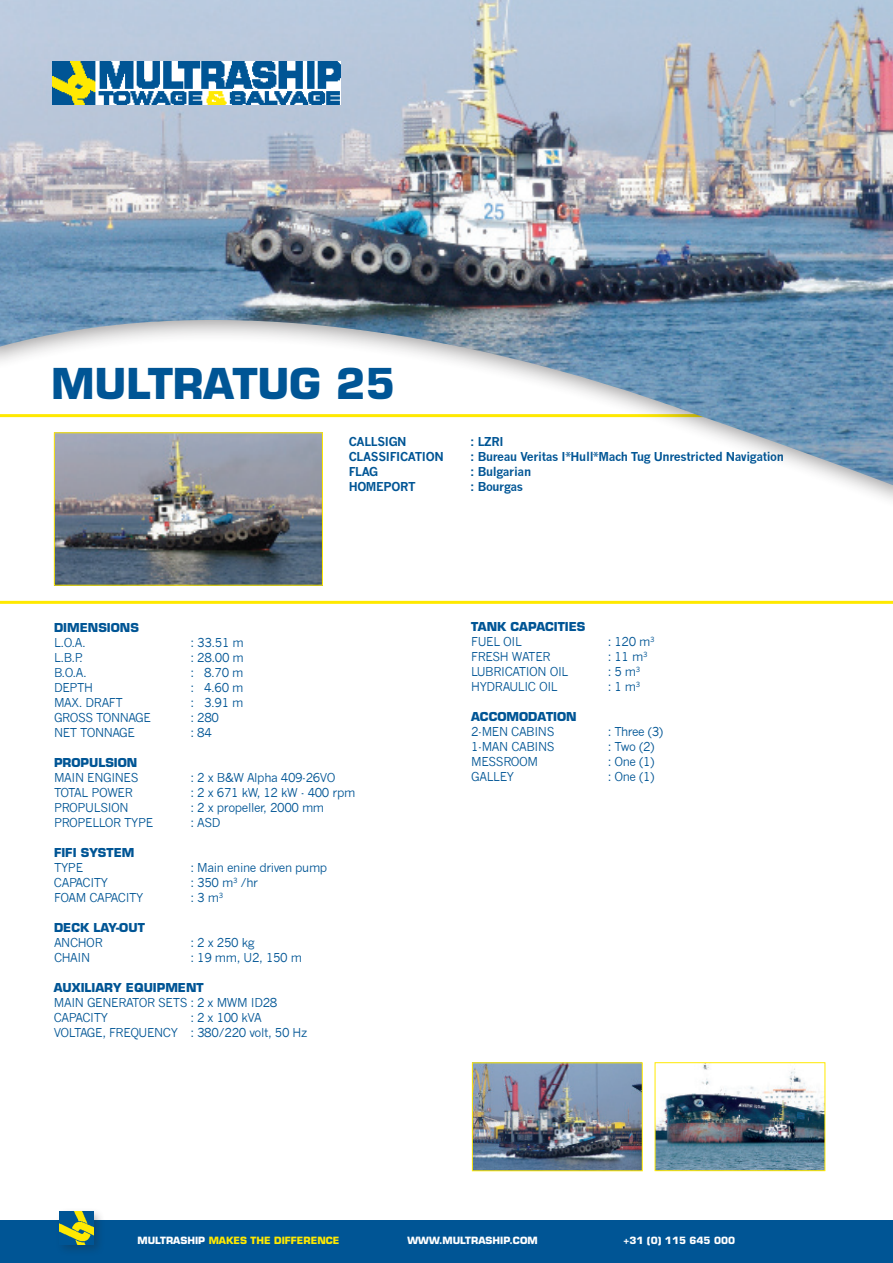
<style>
.page{position:relative;width:893px;height:1263px;background:#fff}
.page>*{position:absolute;margin:0;border:0;box-sizing:border-box;transform-origin:0 0}
.t1{font:700 41.55px "Eurostile";color:#005595}
.t2{font:12px/15px "News Gothic";letter-spacing:-.03em;color:#005595}
.t3{font:700 12px "News Gothic";letter-spacing:-.03em;color:#005595}
.t4{font:700 12px "Eurostile";color:#005595}
.t5{font:700 9.75px "Eurostile";color:#fff}
.t6{font:700 9.75px "Eurostile";color:#ffe901}
.s1{color:#fff}
</style>
<div class="page">
<div style="left:0;top:1220px;width:893px;height:43px;background:#005595"></div>
<div style="left:55px;top:1207px;width:50px;height:49px;background:#231f20;opacity:.3"></div>
<img style="left:60px;top:1212px;width:33px;height:33px">
<img style="left:56px;top:511px;width:265px;height:72px">
<div style="left:54px;top:432px;width:269px;height:153px;border:1px solid #ffe901"></div>
<img style="left:474px;top:1064px;width:167px;height:105px">
<div style="left:472px;top:1062px;width:171px;height:109px;border:1px solid #ffe901"></div>
<img style="left:657px;top:1064px;width:166px;height:105px">
<div style="left:655px;top:1062px;width:170px;height:109px;border:1px solid #ffe901"></div>
<hr style="left:0;top:601px;width:893px;height:3px;background:#ffe901">
<div style="left:0;top:0;width:893px;height:511px;background:#231f20;opacity:.45"></div>
<img style="left:0;top:0;width:893px;height:485px">
<img style="left:53px;top:61px;width:288px;height:44px">
<h1 class="t1" style="left:51px;top:358px;width:346px">MULTRATUG 25</h1>
<p class="t3" style="left:349px;top:435px;width:59px">CALLSIGN</p>
<p class="t3" style="left:470px;top:435px;width:35px">: LZRI</p>
<p class="t3" style="left:349px;top:450px;width:97px">CLASSIFICATION</p>
<p class="t3" style="left:470px;top:450px;width:315px">: Bureau Veritas I*Hull*Mach Tug Unrestricted Navigation</p>
<p class="t3" style="left:349px;top:465px;width:31px">FLAG</p>
<p class="t3" style="left:470px;top:465px;width:62px">: Bulgarian</p>
<p class="t3" style="left:349px;top:480px;width:68px">HOMEPORT</p>
<p class="t3" style="left:470px;top:480px;width:55px">: Bourgas</p>
<p class="t4" style="left:54px;top:620px;width:87px">DIMENSIONS</p>
<p class="t2" style="left:54px;top:635px;width:33px">L.O.A.</p>
<p class="t2" style="left:191px;top:635px;width:55px">: 33.51 m</p>
<p class="t2" style="left:54px;top:650px;width:30px">L.B.P.</p>
<p class="t2" style="left:191px;top:650px;width:55px">: 28.00 m</p>
<p class="t2" style="left:54px;top:665px;width:34px">B.O.A.</p>
<p class="t2" style="left:191px;top:665px;width:55px">: 8.70 m</p>
<p class="t2" style="left:54px;top:680px;width:41px">DEPTH</p>
<p class="t2" style="left:191px;top:680px;width:55px">: 4.60 m</p>
<p class="t2" style="left:54px;top:695px;width:70px">MAX. DRAFT</p>
<p class="t2" style="left:191px;top:695px;width:55px">: 3.91 m</p>
<p class="t2" style="left:54px;top:710px;width:98px">GROSS TONNAGE</p>
<p class="t2" style="left:191px;top:710px;width:30px">: 280</p>
<p class="t2" style="left:54px;top:725px;width:82px">NET TONNAGE</p>
<p class="t2" style="left:191px;top:725px;width:23px">: 84</p>
<p class="t4" style="left:54px;top:755px;width:85px">PROPULSION</p>
<p class="t2" style="left:54px;top:770px;width:86px">MAIN ENGINES</p>
<p class="t2" style="left:191px;top:770px;width:146px">: 2 x B&amp;W Alpha 409-26VO</p>
<p class="t2" style="left:54px;top:785px;width:80px">TOTAL POWER</p>
<p class="t2" style="left:191px;top:785px;width:166px">: 2 x 671 kW, 12 kW - 400 rpm</p>
<p class="t2" style="left:54px;top:800px;width:76px">PROPULSION</p>
<p class="t2" style="left:191px;top:800px;width:135px">: 2 x propeller, 2000 mm</p>
<p class="t2" style="left:54px;top:815px;width:101px">PROPELLOR TYPE</p>
<p class="t2" style="left:191px;top:815px;width:32px">: ASD</p>
<p class="t4" style="left:54px;top:845px;width:82px">FIFI SYSTEM</p>
<p class="t2" style="left:54px;top:860px;width:31px">TYPE</p>
<p class="t2" style="left:191px;top:860px;width:138px">: Main enine driven pump</p>
<p class="t2" style="left:54px;top:875px;width:56px">CAPACITY</p>
<p class="t2" style="left:190px;top:875px;width:69px">: 350 m<sup>3</sup> /hr</p>
<p class="t2" style="left:54px;top:890px;width:91px">FOAM CAPACITY</p>
<p class="t2" style="left:191px;top:890px;width:34px">: 3 m<sup>3</sup></p>
<p class="t4" style="left:54px;top:920px;width:92px">DECK LAY-OUT</p>
<p class="t2" style="left:54px;top:935px;width:50px">ANCHOR</p>
<p class="t2" style="left:190px;top:935px;width:66px">: 2 x 250 kg</p>
<p class="t2" style="left:54px;top:950px;width:38px">CHAIN</p>
<p class="t2" style="left:190px;top:950px;width:113px">: 19 mm, U2, 150 m</p>
<p class="t4" style="left:54px;top:980px;width:151px">AUXILIARY EQUIPMENT</p>
<p class="t2" style="left:54px;top:995px;width:225px">MAIN GENERATOR SETS : 2 x MWM ID28<br>CAPACITY</p>
<p class="t2" style="left:54px;top:1010px;width:255px;text-indent:136px">: 2 x 100 kVA<br>VOLTAGE, FREQUENCY : 380/220 volt, 50 Hz</p>
<p class="t4" style="left:471px;top:619px;width:116px">TANK CAPACITIES</p>
<p class="t2" style="left:471px;top:634px;width:52px">FUEL OIL</p>
<p class="t2" style="left:608px;top:634px;width:48px">: 120 m<sup>3</sup></p>
<p class="t2" style="left:471px;top:649px;width:81px">FRESH WATER</p>
<p class="t2" style="left:608px;top:649px;width:41px">: 11 m<sup>3</sup></p>
<p class="t2" style="left:471px;top:664px;width:99px">LUBRICATION OIL</p>
<p class="t2" style="left:608px;top:664px;width:34px">: 5 m<sup>3</sup></p>
<p class="t2" style="left:471px;top:679px;width:88px">HYDRAULIC OIL</p>
<p class="t2" style="left:608px;top:679px;width:34px">: 1 m<sup>3</sup></p>
<p class="t4" style="left:471px;top:709px;width:107px">ACCOMODATION</p>
<p class="t2" style="left:471px;top:724px;width:85px">2-MEN CABINS</p>
<p class="t2" style="left:608px;top:724px;width:57px">: Three (3)</p>
<p class="t2" style="left:471px;top:739px;width:85px">1-MAN CABINS</p>
<p class="t2" style="left:608px;top:739px;width:48px">: Two (2)</p>
<p class="t2" style="left:471px;top:754px;width:68px">MESSROOM</p>
<p class="t2" style="left:608px;top:754px;width:49px">: One (1)</p>
<p class="t2" style="left:471px;top:769px;width:44px">GALLEY</p>
<p class="t2" style="left:608px;top:769px;width:49px">: One (1)</p>
<p class="t6" style="left:137px;top:1234px;width:204px"><span class="s1">MULTRASHIP</span> MAKES THE DIFFERENCE</p>
<p class="t5" style="left:407px;top:1234px;width:132px">WWW.MULTRASHIP.COM</p>
<p class="t5" style="left:623px;top:1234px;width:113px">+31 (0) 115 645 000</p>
</div>
